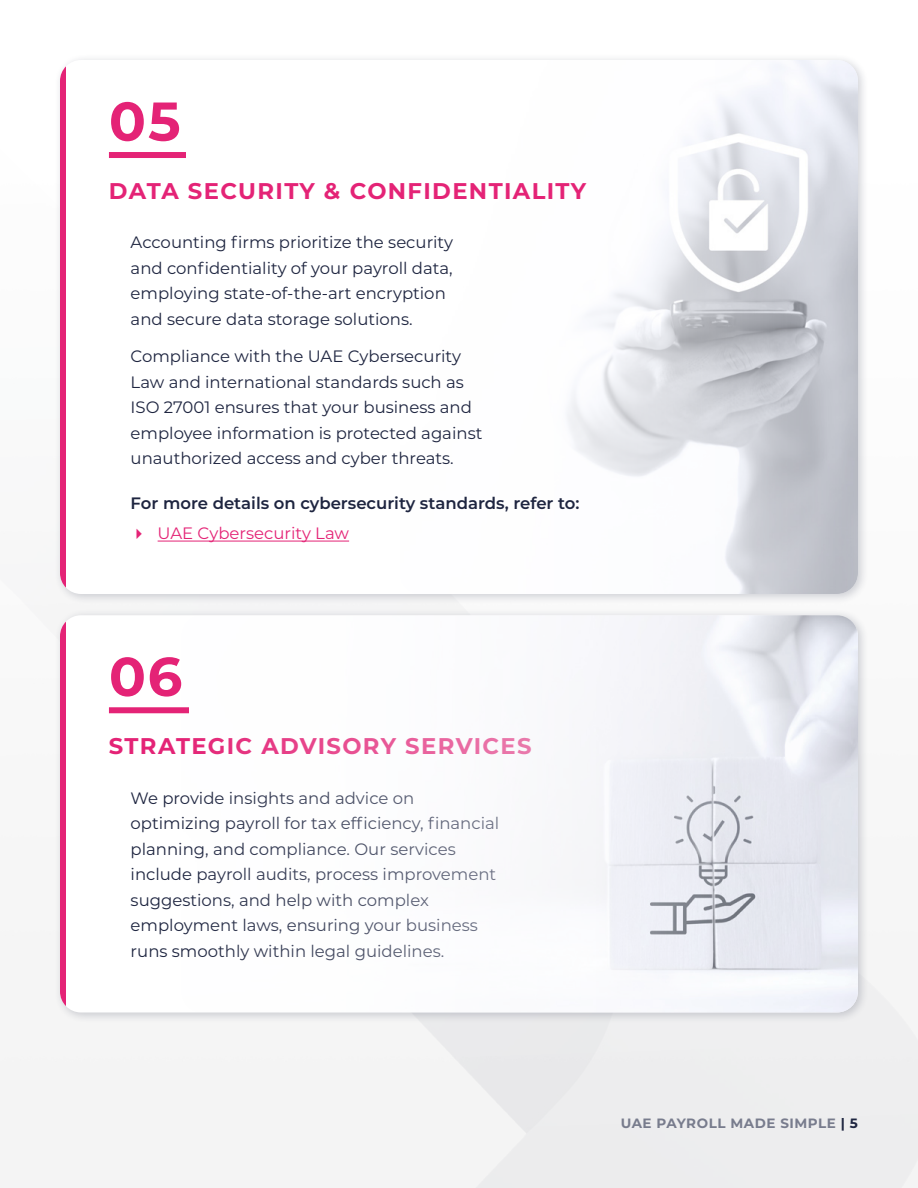
<style>
.page{position:relative;width:918px;height:1188px;background:#fff}
.page>*{position:absolute;margin:0;border:0;box-sizing:border-box;transform-origin:0 0}
.t1{font:700 54.45px "Montserrat";color:#e42376}
.t2{font:700 22.65px "Montserrat";letter-spacing:.06em;color:#e42376}
.t3{font:16.5px/25.5px "Montserrat";color:#1e2540}
.t4{font:600 16.5px "Montserrat";color:#1e2540}
.t5{font:16.5px "Montserrat";color:#e42376}
.t6{font:700 13.5px "Montserrat";letter-spacing:.04em;color:#787c8d}
.s1{color:#1e2540}
</style>
<div class="page">
<div style="left:53px;top:53px;width:816px;height:552px;background:#1e2540;opacity:.2"></div>
<div style="left:60px;top:60px;width:798px;height:534px;background:#fff;border-radius:21px"></div>
<div style="left:60px;top:60px;width:6px;height:534px;background:#e42376"></div>
<div style="left:53px;top:609px;width:816px;height:414px;background:#1e2540;opacity:.2"></div>
<div style="left:60px;top:615px;width:798px;height:398px;background:#fff;border-radius:21px"></div>
<div style="left:60px;top:615px;width:6px;height:397px;background:#e42376"></div>
<div style="left:109px;top:707px;width:80px;height:6px;background:#e42376"></div>
<img style="left:567px;top:60px;width:291px;height:534px">
<img style="left:181px;top:615px;width:677px;height:397px">
<div style="left:109px;top:152px;width:77px;height:6px;background:#e42376"></div>
<hr style="left:158px;top:541px;width:191px;height:1px;background:#e42376">
<h1 class="t1" style="left:109px;top:82px;width:73px">05</h1>
<h2 class="t2" style="left:109px;top:175px;width:479px">DATA SECURITY &amp; CONFIDENTIALITY</h2>
<p class="t3" style="left:131px;top:229px;width:324px">Accounting firms prioritize the security and confidentiality of your payroll data, employing state-of-the-art encryption and secure data storage solutions.</p>
<p class="t3" style="left:131px;top:343px;width:353px">Compliance with the UAE Cybersecurity Law and international standards such as ISO 27001 ensures that your business and employee information is protected against unauthorized access and cyber threats.</p>
<p class="t4" style="left:131px;top:492px;width:450px">For more details on cybersecurity standards, refer to:</p>
<p class="t5" style="left:158px;top:522px;width:193px">UAE Cybersecurity Law</p>
<h1 class="t1" style="left:109px;top:637px;width:75px">06</h1>
<h2 class="t2" style="left:109px;top:730px;width:424px">STRATEGIC ADVISORY SERVICES</h2>
<p class="t3" style="left:131px;top:784px;width:370px">We provide insights and advice on optimizing payroll for tax efficiency, financial planning, and compliance. Our services include payroll audits, process improvement suggestions, and help with complex employment laws, ensuring your business runs smoothly within legal guidelines.</p>
<p class="t6" style="left:621px;top:1113px;width:239px">UAE PAYROLL MADE SIMPLE <span class="s1">| 5</span></p>
</div>
